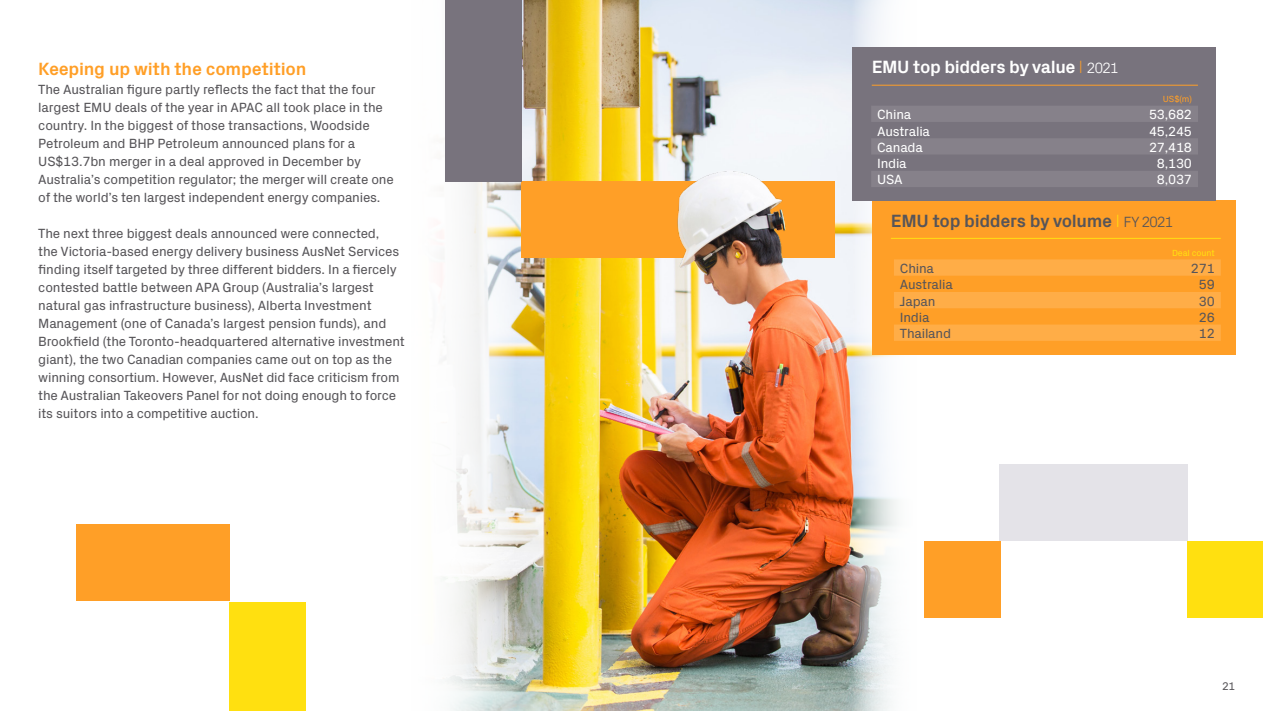
<style>
.page{position:relative;width:1263px;height:711px;background:#fff}
.page>*{position:absolute;margin:0;border:0;box-sizing:border-box;transform-origin:0 0}
.Sub_Head{font:700 18px "Px Grotesk";letter-spacing:-.02em;color:#575559}
.Sub_Head-2{font:700 18px "Px Grotesk";letter-spacing:-.015em;color:#ff9f27}
.Table_header{font:700 18px "Px Grotesk";letter-spacing:-.025em;color:#fff}
.Body_Copy{font:13.5px/18px "Px Grotesk";letter-spacing:-.015em;color:#575559}
.Table_top_5{font:13.5px "Px Grotesk";letter-spacing:-.015em;color:#fff}
.Table_top_5-2{font:13.5px "Px Grotesk";letter-spacing:-.015em;color:#575559}
.t1{font:11.25px "Px Grotesk";color:#575559}
.Table_top_5-3{font:9px "Px Grotesk";letter-spacing:-.015em;color:#ffe010}
.Table_top_5-4{font:9px "Px Grotesk";color:#ff9f27}
.s1{font-weight:300;color:#ff9f27}
.s2{font-weight:300;font-size:15px}
.s3{font-weight:300;color:#ffe010}
</style>
<div class="page">
<img style="left:517px;top:439px;width:334px;height:271px">
<svg style="left:443px;top:439px;width:74px;height:271px"></svg>
<svg style="left:851px;top:354px;width:77px;height:356px"></svg>
<div style="left:872px;top:200px;width:363px;height:39px;background:#ff9f27"></div>
<hr style="left:891px;top:238px;width:330px;height:1px;background:#ffe010">
<div style="left:999px;top:463px;width:188px;height:77px;background:#e4e3e8"></div>
<div style="left:872px;top:239px;width:363px;height:115px;background:#ff9f27"></div>
<div style="left:853px;top:85px;width:363px;height:115px;background:#78737d"></div>
<div style="left:853px;top:47px;width:363px;height:41px;background:#78737d"></div>
<div style="left:1187px;top:540px;width:76px;height:77px;background:#ffe010"></div>
<div style="left:924px;top:540px;width:76px;height:77px;background:#ff9f27"></div>
<svg style="left:916px;top:106px;width:282px;height:81px"></svg>
<svg style="left:916px;top:259px;width:305px;height:81px"></svg>
<hr style="left:872px;top:85px;width:326px;height:1px;background:#ff9f27">
<div style="left:77px;top:524px;width:153px;height:76px;background:#ff9f27"></div>
<div style="left:230px;top:602px;width:76px;height:108px;background:#ffe010"></div>
<img style="left:441px;top:0;width:475px;height:439px">
<p class="Sub_Head-2" style="left:38px;top:56px;width:270px">Keeping up with the competition</p>
<p class="Body_Copy" style="left:38px;top:79px;width:357px">The Australian figure partly reflects the fact that the four largest EMU deals of the year in APAC all took place in the country. In the biggest of those transactions, Woodside Petroleum and BHP Petroleum announced plans for a US$13.7bn merger in a deal approved in December by Australia’s competition regulator; the merger will create one of the world’s ten largest independent energy companies.</p>
<p class="Body_Copy" style="left:38px;top:223px;width:368px">The next three biggest deals announced were connected,<br>the Victoria-based energy delivery business AusNet Services finding itself targeted by three different bidders. In a fiercely contested battle between APA Group (Australia’s largest natural gas infrastructure business), Alberta Investment Management (one of Canada’s largest pension funds), and Brookfield (the Toronto-headquartered alternative investment giant), the two Canadian companies came out on top as the winning consortium. However, AusNet did face criticism from the Australian Takeovers Panel for not doing enough to force its suitors into a competitive auction.</p>
<p class="Table_header" style="left:872px;top:54px;width:248px">EMU top bidders by value <span class="s1">I</span> <span class="s2">2021</span></p>
<p class="Table_top_5-4" style="left:1163px;top:92px;width:31px">US$(m)</p>
<p class="Table_top_5" style="left:877px;top:105px;width:36px">China</p>
<p class="Table_top_5" style="left:1149px;top:105px;width:45px">53,682</p>
<p class="Table_top_5" style="left:877px;top:121px;width:54px">Australia</p>
<p class="Table_top_5" style="left:1149px;top:121px;width:45px">45,245</p>
<p class="Table_top_5" style="left:877px;top:137px;width:47px">Canada</p>
<p class="Table_top_5" style="left:1149px;top:137px;width:45px">27,418</p>
<p class="Table_top_5" style="left:877px;top:154px;width:31px">India</p>
<p class="Table_top_5" style="left:1157px;top:154px;width:37px">8,130</p>
<p class="Table_top_5" style="left:877px;top:170px;width:27px">USA</p>
<p class="Table_top_5" style="left:1157px;top:170px;width:37px">8,037</p>
<p class="Sub_Head" style="left:891px;top:207px;width:284px">EMU top bidders by volume <span class="s3">I</span> <span class="s2">FY 2021</span></p>
<p class="Table_top_5-3" style="left:1172px;top:246px;width:44px">Deal count</p>
<p class="Table_top_5-2" style="left:900px;top:258px;width:36px">China</p>
<p class="Table_top_5-2" style="left:1191px;top:258px;width:25px">271</p>
<p class="Table_top_5-2" style="left:900px;top:275px;width:54px">Australia</p>
<p class="Table_top_5-2" style="left:1199px;top:275px;width:17px">59</p>
<p class="Table_top_5-2" style="left:900px;top:291px;width:37px">Japan</p>
<p class="Table_top_5-2" style="left:1199px;top:291px;width:17px">30</p>
<p class="Table_top_5-2" style="left:900px;top:307px;width:31px">India</p>
<p class="Table_top_5-2" style="left:1199px;top:307px;width:17px">26</p>
<p class="Table_top_5-2" style="left:900px;top:323px;width:53px">Thailand</p>
<p class="Table_top_5-2" style="left:1199px;top:323px;width:17px">12</p>
<p class="t1" style="left:1222px;top:677px;width:15px">21</p>
</div>
